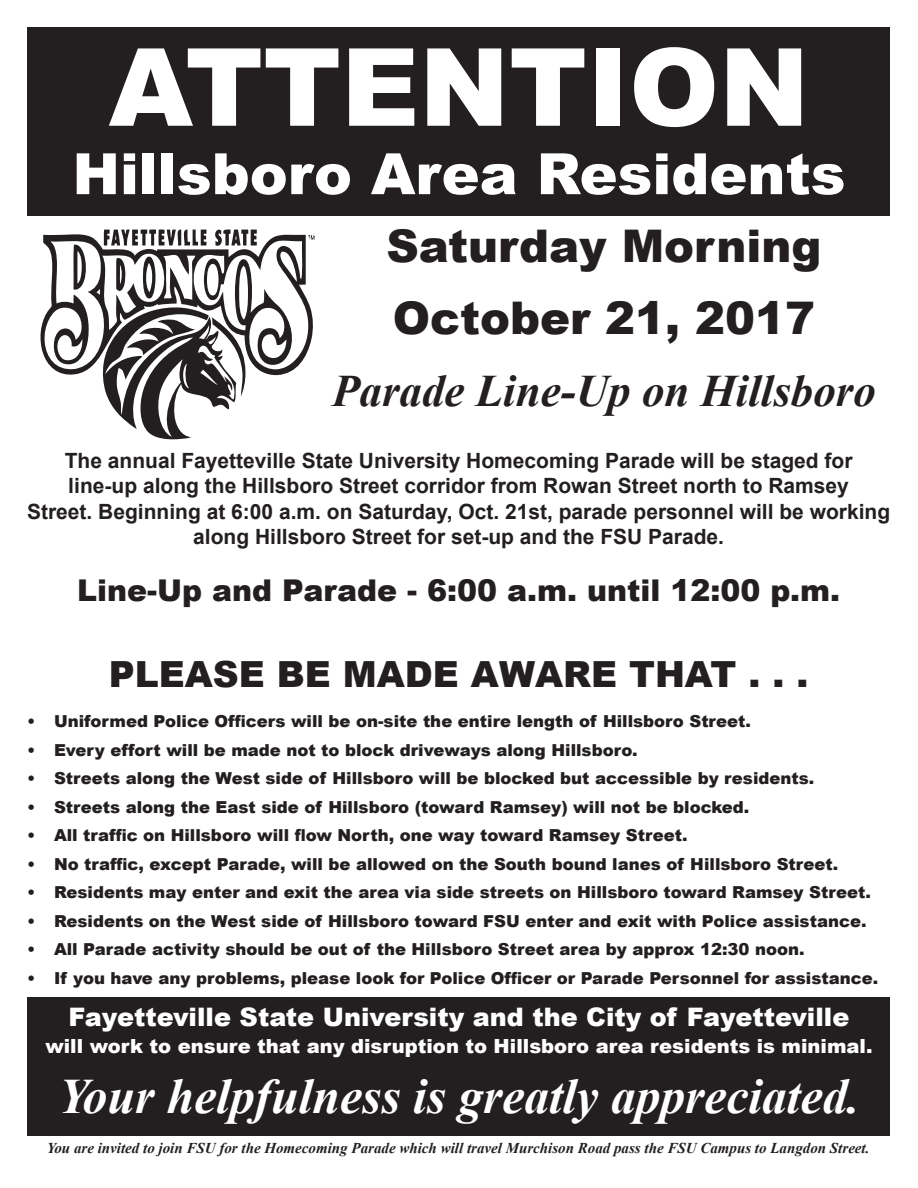
<style>
.page{position:relative;width:918px;height:1188px;background:#fff}
.page>*{position:absolute;margin:0;border:0;box-sizing:border-box;transform-origin:0 0}
.t1{font:900 108px "Arial";color:#fff}
.t2{font:900 57px "Arial";color:#fff}
.t3{font:italic 700 49.5px "Times New Roman";color:#fff}
.t4{font:900 45px "Arial";color:#231f20}
.t5{font:italic 700 45px "Times New Roman";color:#231f20}
.t6{font:900 36px "Arial";color:#231f20}
.t7{font:900 30px "Arial";color:#231f20}
.t8{font:900 25.5px "Arial";color:#fff}
.t9{font:700 21px/25.5px "Arial";color:#231f20;text-align:center}
.t10{font:900 19.5px "Arial";color:#fff}
.t11{font:900 16.5px "Arial";color:#231f20}
.t12{font:italic 700 15px "Times New Roman";color:#231f20}
</style>
<div class="page">
<div style="left:28px;top:998px;width:862px;height:138px;background:#231f20"></div>
<div style="left:28px;top:28px;width:862px;height:188px;background:#231f20"></div>
<svg style="left:40px;top:230px;width:275px;height:209px"></svg>
<p class="t1" style="left:109px;top:9px;width:702px">ATTENTION</p>
<p class="t2" style="left:72px;top:132px;width:775px">Hillsboro Area Residents</p>
<p class="t4" style="left:386px;top:213px;width:437px">Saturday Morning</p>
<p class="t4" style="left:393px;top:285px;width:424px">October 21, 2017</p>
<p class="t5" style="left:332px;top:359px;width:545px">Parade Line-Up on Hillsboro</p>
<p class="t9" style="left:65px;top:448px;width:789px">The annual Fayetteville State University Homecoming Parade will be staged for</p>
<p class="t9" style="left:68px;top:473px;width:782px">line-up along the Hillsboro Street corridor from Rowan Street north to Ramsey</p>
<p class="t9" style="left:27px;top:499px;width:865px">Street. Beginning at 6:00 a.m. on Saturday, Oct. 21st, parade personnel will be working along Hillsboro Street for set-up and the FSU Parade.</p>
<p class="t7" style="left:77px;top:569px;width:764px">Line-Up and Parade - 6:00 a.m. until 12:00 p.m.</p>
<p class="t6" style="left:109px;top:648px;width:701px">PLEASE BE MADE AWARE THAT . . .</p>
<p class="t11" style="left:27px;top:709px;width:726px">• Uniformed Police Officers will be on-site the entire length of Hillsboro Street.</p>
<p class="t11" style="left:27px;top:738px;width:612px">• Every effort will be made not to block driveways along Hillsboro.</p>
<p class="t11" style="left:27px;top:766px;width:789px">• Streets along the West side of Hillsboro will be blocked but accessible by residents.</p>
<p class="t11" style="left:27px;top:795px;width:724px">• Streets along the East side of Hillsboro (toward Ramsey) will not be blocked.</p>
<p class="t11" style="left:27px;top:823px;width:662px">• All traffic on Hillsboro will flow North, one way toward Ramsey Street.</p>
<p class="t11" style="left:27px;top:852px;width:813px">• No traffic, except Parade, will be allowed on the South bound lanes of Hillsboro Street.</p>
<p class="t11" style="left:27px;top:880px;width:845px">• Residents may enter and exit the area via side streets on Hillsboro toward Ramsey Street.</p>
<p class="t11" style="left:27px;top:909px;width:841px">• Residents on the West side of Hillsboro toward FSU enter and exit with Police assistance.</p>
<p class="t11" style="left:27px;top:937px;width:779px">• All Parade activity should be out of the Hillsboro Street area by approx 12:30 noon.</p>
<p class="t11" style="left:27px;top:966px;width:853px">• If you have any problems, please look for Police Officer or Parade Personnel for assistance.</p>
<p class="t8" style="left:69px;top:999px;width:782px">Fayetteville State University and the City of Fayetteville</p>
<p class="t10" style="left:45px;top:1032px;width:829px">will work to ensure that any disruption to Hillsboro area residents is minimal.</p>
<p class="t3" style="left:58px;top:1062px;width:803px">Your helpfulness is greatly appreciated.</p>
<p class="t12" style="left:47px;top:1138px;width:824px">You are invited to join FSU for the Homecoming Parade which will travel Murchison Road pass the FSU Campus to Langdon Street.</p>
</div>
